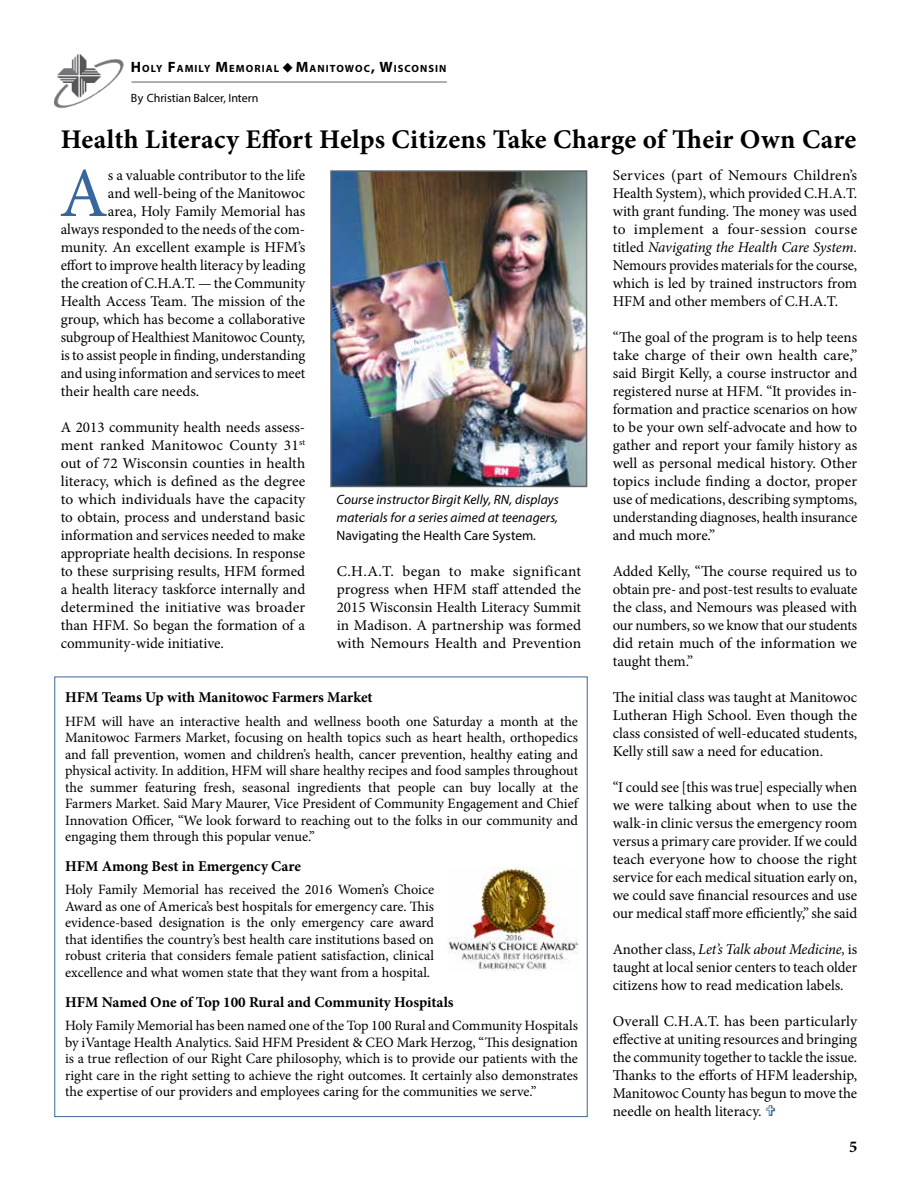
<style>
.page{position:relative;width:918px;height:1188px;background:#fff}
.page>*{position:absolute;margin:0;border:0;box-sizing:border-box;transform-origin:0 0}
.t1{font:70.35px "Minion Pro";color:#38679c}
.t2{font:700 27px "Minion Pro";letter-spacing:.01em;color:#000}
.t3{font:700 16.5px "Minion Pro";color:#000}
.t4{font:15px/18px "Minion Pro";letter-spacing:-.005em;color:#000;text-align:justify}
.t5{font:700 15px "Minion Pro";color:#000}
.t6{font:14.25px/16.5px "Minion Pro";color:#000;text-align:justify}
.t7{font:italic 13.5px/18px "Myriad Pro";letter-spacing:.005em;color:#000;text-align:justify}
.t8{font:12px "Myriad Pro";color:#000}
.t9{font:700 10.5px "Myriad Pro";letter-spacing:.1em;color:#000}
.s1{font-size:15px}
.s2{font-style:italic}
.s3{font-style:normal}
</style>
<div class="page">
<hr style="left:131px;top:81px;width:316px;height:2px;background:#939598">
<img style="left:54px;top:54px;width:70px;height:54px">
<img style="left:333px;top:173px;width:251px;height:311px">
<div style="left:330px;top:170px;width:257px;height:317px;border:2px solid #636466"></div>
<img style="left:448px;top:868px;width:130px;height:102px">
<p class="t9" style="left:131px;top:61px;width:316px"><span class="s1">H</span> OLY <span class="s1">F</span>AMILY <span class="s1">M</span>EMORIAL ◆<span class="s1">M</span>ANITOWOC<span class="s1">, W</span>ISCONSIN</p>
<p class="t8" style="left:131px;top:90px;width:129px">By Christian Balcer, Intern</p>
<h2 class="t2" style="left:61px;top:120px;width:797px">Health Literacy Effort Helps Citizens Take Charge of Their Own Care</h2>
<h1 class="t1" style="left:59px;top:146px;width:50px">A</h1>
<p class="t4" style="left:108px;top:166px;width:199px">s a valuable contributor to the life</p>
<p class="t4" style="left:613px;top:166px;width:246px">Services (part of Nemours Children’s Health System), which provided C.H.A.T. with grant funding. The money was used to implement a four-session course titled <span class="s2">Navigating the Health Care System.<br></span>Nemours provides materials for the course, which is led by trained instructors from HFM and other members of C.H.A.T.</p>
<p class="t4" style="left:613px;top:328px;width:246px">“The goal of the program is to help teens take charge of their own health care,” said Birgit Kelly, a course instructor and registered nurse at HFM. “It provides in&shy;formation and practice scenarios on how to be your own self-advocate and how to gather and report your family history as well as personal medical history. Other topics include finding a doctor, proper use of medications, describing symptoms, understanding diagnoses, health insurance and much more.”</p>
<p class="t4" style="left:613px;top:562px;width:246px">Added Kelly, “The course required us to obtain pre- and post-test results to evaluate the class, and Nemours was pleased with our numbers, so we know that our students did retain much of the information we taught them.”</p>
<p class="t4" style="left:613px;top:688px;width:246px">The initial class was taught at Manitowoc Lutheran High School. Even though the class consisted of well-educated students, Kelly still saw a need for education.</p>
<p class="t4" style="left:613px;top:778px;width:246px">“I could see [this was true] especially when we were talking about when to use the walk-in clinic versus the emergency room versus a primary care provider. If we could teach everyone how to choose the right service for each medical situation early on, we could save financial resources and use our medical staff more efficiently,” she said</p>
<p class="t4" style="left:613px;top:940px;width:246px">Another class, <span class="s2">Let’s Talk about Medicine,</span> is taught at local senior centers to teach older citizens how to read medication labels.</p>
<p class="t4" style="left:613px;top:1012px;width:246px">Overall C.H.A.T. has been particularly effective at uniting resources and bringing the community together to tackle the issue.<br>Thanks to the efforts of HFM leadership, Manitowoc County has begun to move the needle on health literacy.</p>
<p class="t4" style="left:108px;top:184px;width:199px">and well-being of the Manitowoc</p>
<p class="t4" style="left:108px;top:202px;width:199px">area, Holy Family Memorial has</p>
<p class="t4" style="left:61px;top:220px;width:246px">always responded to the needs of the com-</p>
<p class="t4" style="left:61px;top:238px;width:246px">munity. An excellent example is HFM’s</p>
<p class="t4" style="left:61px;top:256px;width:246px">effort to improve health literacy by leading</p>
<p class="t4" style="left:61px;top:274px;width:246px">the creation of C.H.A.T. — the Community</p>
<p class="t4" style="left:61px;top:292px;width:246px">Health Access Team. The mission of the</p>
<p class="t4" style="left:61px;top:310px;width:246px">group, which has become a collaborative</p>
<p class="t4" style="left:61px;top:328px;width:246px">subgroup of Healthiest Manitowoc County,</p>
<p class="t4" style="left:61px;top:346px;width:246px">is to assist people in finding, understanding</p>
<p class="t4" style="left:61px;top:364px;width:246px">and using information and services to meet</p>
<p class="t4" style="left:61px;top:382px;width:140px">their health care needs.</p>
<p class="t4" style="left:61px;top:418px;width:246px">A 2013 community health needs assess&shy;ment ranked Manitowoc County 31<sup>st </sup>out of 72 Wisconsin counties in health literacy, which is defined as the degree to which individuals have the capacity to obtain, process and understand basic information and services needed to make appropriate health decisions. In response to these surprising results, HFM formed a health literacy taskforce internally and determined the initiative was broader than HFM. So began the formation of a community-wide initiative.</p>
<p class="t7" style="left:337px;top:490px;width:224px">Course instructor Birgit Kelly, RN, displays materials for a series aimed at teenagers, <span class="s3">Navigating the Health Care System</span>.</p>
<p class="t4" style="left:337px;top:562px;width:246px">C.H.A.T. began to make significant progress when HFM staff attended the 2015 Wisconsin Health Literacy Summit in Madison. A partnership was formed with Nemours Health and Prevention</p>
<p class="t5" style="left:65px;top:687px;width:309px">HFM Teams Up with Manitowoc Farmers Market</p>
<p class="t6" style="left:65px;top:713px;width:515px">HFM will have an interactive health and wellness booth one Saturday a month at the Manitowoc Farmers Market, focusing on health topics such as heart health, orthopedics and fall prevention, women and children’s health, cancer prevention, healthy eating and physical activity. In addition, HFM will share healthy recipes and food samples throughout the summer featuring fresh, seasonal ingredients that people can buy locally at the Farmers Market. Said Mary Maurer, Vice President of Community Engagement and Chief Innovation Officer, “We look forward to reaching out to the folks in our community and engaging them through this popular venue.”</p>
<p class="t5" style="left:65px;top:856px;width:237px">HFM Among Best in Emergency Care</p>
<p class="t6" style="left:65px;top:882px;width:371px">Holy Family Memorial has received the 2016 Women’s Choice Award as one of America’s best hospitals for emergency care. This evidence-based designation is the only emergency care award that identifies the country’s best health care institutions based on robust criteria that considers female patient satisfaction, clinical excellence and what women state that they want from a hospital.</p>
<p class="t5" style="left:65px;top:991px;width:390px">HFM Named One of Top 100 Rural and Community Hospitals</p>
<p class="t6" style="left:65px;top:1017px;width:515px">Holy Family Memorial has been named one of the Top 100 Rural and Community Hospitals by iVantage Health Analytics. Said HFM President &amp; CEO Mark Herzog, “This designation is a true reflection of our Right Care philosophy, which is to provide our patients with the right care in the right setting to achieve the right outcomes. It certainly also demonstrates the expertise of our providers and employees caring for the communities we serve.”</p>
<p class="t3" style="left:849px;top:1135px;width:10px">5</p>
</div>
